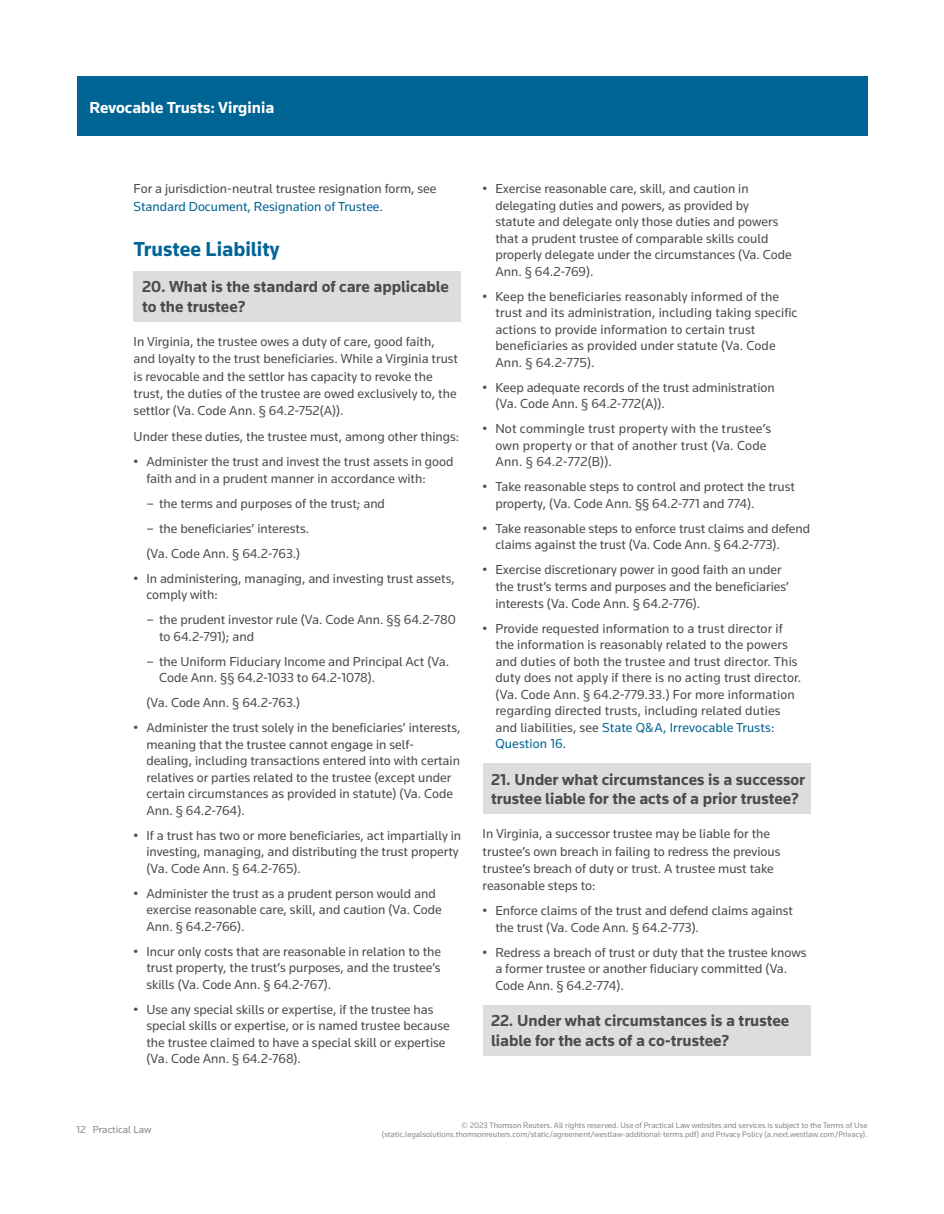
<style>
.page{position:relative;width:944px;height:1214px;background:#fff}
.page>*{position:absolute;margin:0;border:0;box-sizing:border-box;transform-origin:0 0}
.t1{font:700 21px "Knowledge";color:#006494}
.t2{font:700 16.5px/19.5px "Knowledge";color:#4b4c4d}
.t3{font:700 16.5px "Knowledge";color:#fff}
.t4{font:13.5px/16.5px "Knowledge";color:#4b4c4d}
.t5{font:10.5px "Knowledge";color:#86888b}
.t6{font:8.25px/9.8px "Knowledge";color:#86888b;text-align:right}
.s1{color:#006494}
</style>
<div class="page">
<div style="left:77px;top:77px;width:790px;height:59px;background:#006494"></div>
<div style="left:134px;top:271px;width:327px;height:51px;background:#dcdddf"></div>
<div style="left:482px;top:763px;width:328px;height:51px;background:#dcdddf"></div>
<div style="left:482px;top:1005px;width:328px;height:50px;background:#dcdddf"></div>
<p class="t3" style="left:89px;top:97px;width:186px">Revocable Trusts: Virginia</p>
<p class="t4" style="left:134px;top:180px;width:304px;line-height:17.2px">For a jurisdiction-neutral trustee resignation form, see<br><span class="s1">Standard Document, Resignation of Trustee</span>.</p>
<h1 class="t1" style="left:134px;top:236px;width:147px">Trustee Liability</h1>
<p class="t2" style="left:142px;top:277px;width:308px">20. What is the standard of care applicable to the trustee?</p>
<p class="t4" style="left:134px;top:333px;width:326px;line-height:17.2px">In Virginia, the trustee owes a duty of care, good faith, and loyalty to the trust beneficiaries. While a Virginia trust is revocable and the settlor has capacity to revoke the trust, the duties of the trustee are owed exclusively to, the settlor (Va. Code Ann. § 64.2-752(A)).</p>
<p class="t4" style="left:134px;top:428px;width:327px">Under these duties, the trustee must, among other things:</p>
<p class="t4" style="left:146px;top:453px;width:309px;text-indent:-13px">• Administer the trust and invest the trust assets in good faith and in a prudent manner in accordance with:</p>
<p class="t4" style="left:146px;top:494px;width:240px">– the terms and purposes of the trust; and</p>
<p class="t4" style="left:146px;top:515px;width:164px;line-height:25px">– the beneficiaries’ interests. (Va. Code Ann. § 64.2-763.)</p>
<p class="t4" style="left:146px;top:569px;width:310px;text-indent:-13px">• In administering, managing, and investing trust assets, comply with:</p>
<p class="t4" style="left:159px;top:611px;width:298px;text-indent:-13px">– the prudent investor rule (Va. Code Ann. §§ 64.2-780 to 64.2-791); and</p>
<p class="t4" style="left:159px;top:652px;width:291px;text-indent:-13px">– the Uniform Fiduciary Income and Principal Act (Va.<br>Code Ann. §§ 64.2-1033 to 64.2-1078).</p>
<p class="t4" style="left:146px;top:694px;width:155px">(Va. Code Ann. § 64.2-763.)</p>
<p class="t4" style="left:146px;top:719px;width:316px;text-indent:-13px">• Administer the trust solely in the beneficiaries’ interests, meaning that the trustee cannot engage in self&shy;dealing, including transactions entered into with certain relatives or parties related to the trustee (except under certain circumstances as provided in statute) (Va. Code Ann. § 64.2-764).</p>
<p class="t4" style="left:146px;top:826px;width:316px;text-indent:-13px">• If a trust has two or more beneficiaries, act impartially in investing, managing, and distributing the trust property (Va. Code Ann. § 64.2-765).</p>
<p class="t4" style="left:146px;top:884px;width:297px;text-indent:-13px">• Administer the trust as a prudent person would and exercise reasonable care, skill, and caution (Va. Code<br>Ann. § 64.2-766).</p>
<p class="t4" style="left:146px;top:942px;width:296px;text-align:justify;text-indent:-13px">• Incur only costs that are reasonable in relation to the trust property, the trust’s purposes, and the trustee’s skills (Va. Code Ann. § 64.2-767).</p>
<p class="t4" style="left:146px;top:1000px;width:305px;text-indent:-13px">• Use any special skills or expertise, if the trustee has special skills or expertise, or is named trustee because the trustee claimed to have a special skill or expertise (Va. Code Ann. § 64.2-768).</p>
<p class="t4" style="left:495px;top:180px;width:298px;text-indent:-13px">• Exercise reasonable care, skill, and caution in delegating duties and powers, as provided by statute and delegate only those duties and powers that a prudent trustee of comparable skills could properly delegate under the circumstances (Va. Code Ann. § 64.2-769).</p>
<p class="t4" style="left:495px;top:288px;width:303px;text-indent:-13px">• Keep the beneficiaries reasonably informed of the trust and its administration, including taking specific actions to provide information to certain trust beneficiaries as provided under statute (Va. Code Ann. § 64.2-775).</p>
<p class="t4" style="left:495px;top:379px;width:281px;text-indent:-13px">• Keep adequate records of the trust administration (Va. Code Ann. § 64.2-772(A)).</p>
<p class="t4" style="left:495px;top:420px;width:277px;text-indent:-13px">• Not commingle trust property with the trustee’s own property or that of another trust (Va. Code<br>Ann. § 64.2-772(B)).</p>
<p class="t4" style="left:495px;top:478px;width:301px;text-indent:-13px">• Take reasonable steps to control and protect the trust property, (Va. Code Ann. §§ 64.2-771 and 774).</p>
<p class="t4" style="left:495px;top:520px;width:316px;text-indent:-13px">• Take reasonable steps to enforce trust claims and defend claims against the trust (Va. Code Ann. § 64.2-773).</p>
<p class="t4" style="left:495px;top:561px;width:295px;text-indent:-13px">• Exercise discretionary power in good faith an under the trust’s terms and purposes and the beneficiaries’ interests (Va. Code Ann. § 64.2-776).</p>
<p class="t4" style="left:495px;top:619px;width:307px;text-indent:-13px">• Provide requested information to a trust director if the information is reasonably related to the powers and duties of both the trustee and trust director. This duty does not apply if there is no acting trust director. (Va. Code Ann. § 64.2-779.33.) For more information regarding directed trusts, including related duties and liabilities, see <span class="s1">State Q&amp;A, Irrevocable Trusts:<br>Question 16</span>.</p>
<p class="t2" style="left:491px;top:769px;width:315px">21. Under what circumstances is a successor trustee liable for the acts of a prior trustee?</p>
<p class="t4" style="left:482px;top:825px;width:299px;line-height:17.2px">In Virginia, a successor trustee may be liable for the trustee’s own breach in failing to redress the previous trustee’s breach of duty or trust. A trustee must take reasonable steps to:</p>
<p class="t4" style="left:495px;top:902px;width:299px;text-indent:-13px">• Enforce claims of the trust and defend claims against the trust (Va. Code Ann. § 64.2-773).</p>
<p class="t4" style="left:495px;top:943px;width:313px;text-indent:-13px">• Redress a breach of trust or duty that the trustee knows a former trustee or another fiduciary committed (Va.<br>Code Ann. § 64.2-774).</p>
<p class="t2" style="left:491px;top:1010px;width:299px">22. Under what circumstances is a trustee liable for the acts of a co-trustee?</p>
<p class="t5" style="left:77px;top:1123px;width:76px">12 Practical Law</p>
<p class="t6" style="left:382px;top:1119px;width:487px">© 2023 Thomson Reuters. All rights reserved. Use of Practical Law websites and services is subject to the Terms of Use (static.legalsolutions.thomsonreuters.com/static/agreement/westlaw-additional-terms.pdf) and Privacy Policy (a.next.westlaw.com/Privacy).</p>
</div>
